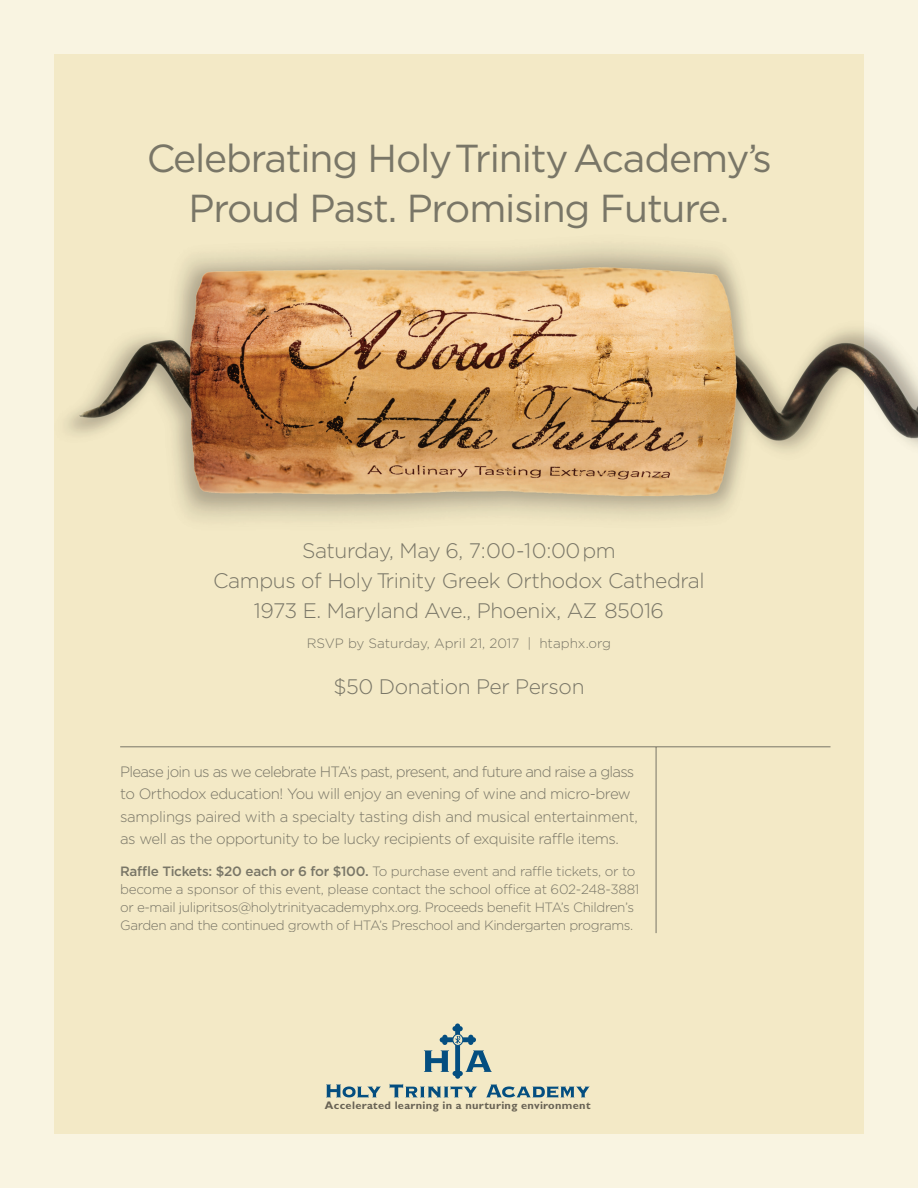
<style>
.page{position:relative;width:918px;height:1188px;background:#f9f4e1}
.page>*{position:absolute;margin:0;border:0;box-sizing:border-box;transform-origin:0 0}
.t1{font:39px/49.5px "Gotham";letter-spacing:-.03em;color:#808285;text-align:center}
.t2{font:300 21px/30px "Gotham";letter-spacing:-.02em;color:#808285;text-align:center}
.t3{font:300 15px/22.5px "Gotham";letter-spacing:-.03em;color:#808285}
.t4{font:300 13.5px/18px "Gotham";letter-spacing:-.03em;color:#808285}
.t5{font:300 13.5px "Gotham";color:#808285}
.t6{font:700 11.1px "Gill Sans";letter-spacing:.03em;color:#6f6d6e}
.s1{font-weight:500}
</style>
<div class="page">
<div style="left:54px;top:54px;width:810px;height:1080px;background:#f3e9c6"></div>
<svg style="left:326px;top:1023px;width:264px;height:75px"></svg>
<hr style="left:656px;top:747px;width:1px;height:186px;background:#808285">
<hr style="left:120px;top:747px;width:711px;height:1px;background:#808285">
<img style="left:66px;top:245px;width:852px;height:275px">
<h1 class="t1" style="left:146px;top:133px;width:627px">Celebrating Holy Trinity Academy’s<br>Proud Past. Promising Future.</h1>
<h2 class="t2" style="left:213px;top:535px;width:493px">Saturday, May 6, 7:00-10:00 pm<br>Campus of Holy Trinity Greek Orthodox Cathedral<br>1973 E. Maryland Ave., Phoenix, AZ 85016</h2>
<p class="t5" style="left:307px;top:636px;width:306px">RSVP by Saturday, April 21, 2017 | htaphx.org</p>
<h2 class="t2" style="left:333px;top:672px;width:253px">$50 Donation Per Person</h2>
<p class="t3" style="left:120px;top:760px;width:519px">Please join us as we celebrate HTA’s past, present, and future and raise a glass to Orthodox education! You will enjoy an evening of wine and micro-brew samplings paired with a specialty tasting dish and musical entertainment, as well as the opportunity to be lucky recipients of exquisite raffle items.</p>
<p class="t4" style="left:120px;top:862px;width:521px"><span class="s1">Raffle Tickets: $20 each or 6 for $100.</span> To purchase event and raffle tickets, or to become a sponsor of this event, please contact the school office at 602-248-3881 or e-mail julipritsos@holytrinityacademyphx.org. Proceeds benefit HTA’s Children’s Garden and the continued growth of HTA’s Preschool and Kindergarten programs.</p>
<p class="t6" style="left:325px;top:1099px;width:267px">Accelerated learning in a nurturing environment</p>
</div>
